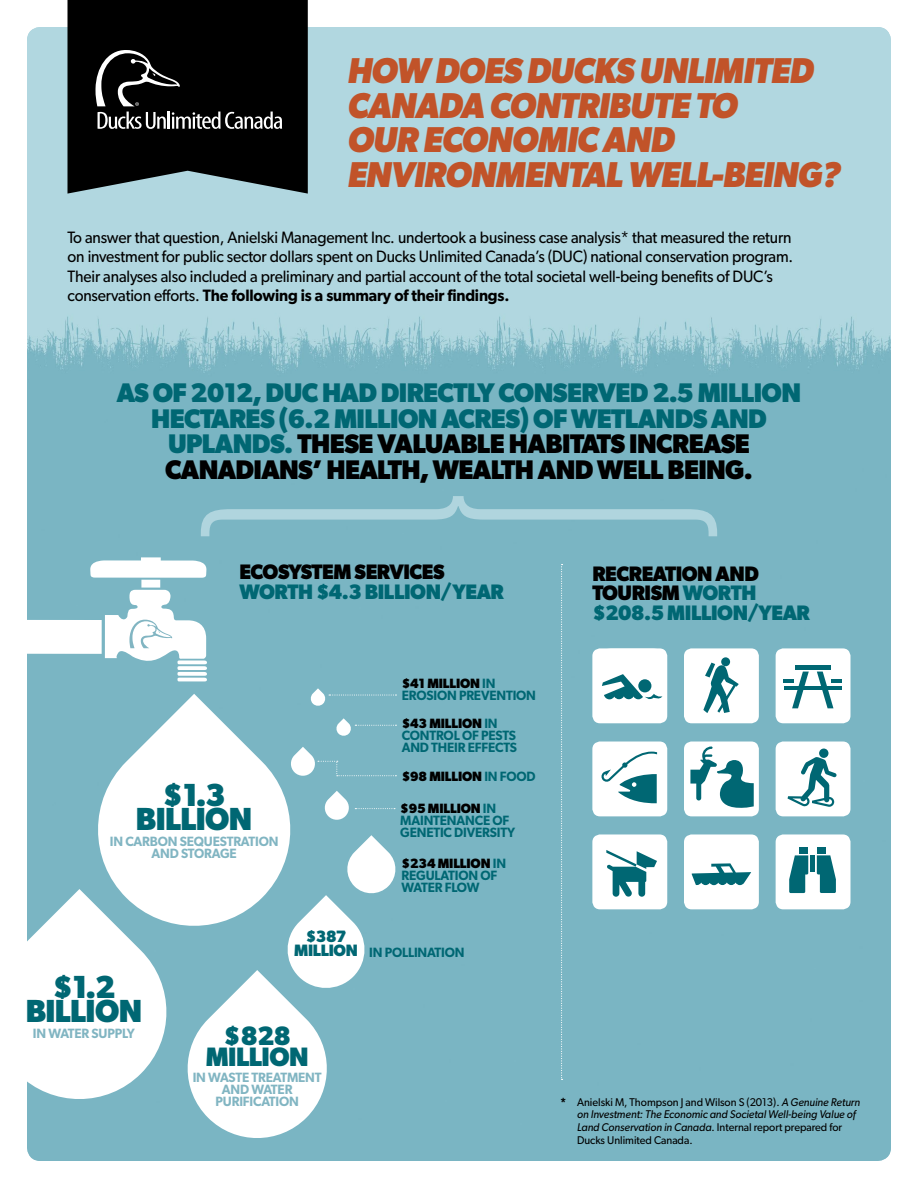
<style>
.page{position:relative;width:918px;height:1188px;background:#fff}
.page>*{position:absolute;margin:0;border:0;box-sizing:border-box;transform-origin:0 0}
.t1{font:italic 700 36px/34.5px "Gibson";letter-spacing:-.025em;color:#c15329;scale:.96 1}
.t2{font:700 32.1px/24px "Gibson";letter-spacing:-.02em;color:#006773;text-align:center;scale:.96 1}
.t3{font:700 27px/25.5px "Gibson";letter-spacing:-.025em;color:#006773;text-align:center;scale:.96 1}
.t4{font:700 26.7px/21.3px "Gibson";letter-spacing:-.02em;color:#006773;text-align:center;scale:.96 1}
.t5{font:700 21px/19.5px "Gibson";letter-spacing:-.02em;color:#006773;scale:.96 1}
.t6{font:700 21px "Gibson";letter-spacing:-.02em;color:#000;scale:.96 1}
.t7{font:16.5px/19.5px "Gibson";letter-spacing:-.01em;color:#000;scale:.94 1}
.t8{font:700 16.5px/14.7px "Gibson";letter-spacing:-.02em;color:#006773;text-align:center;scale:.96 1}
.t9{font:600 13.5px/12px "Gibson";letter-spacing:-.01em;color:#006773;scale:.96 1}
.t10{font:600 13.5px/12px "Gibson";letter-spacing:-.01em;color:#81b5c2;text-align:center;scale:.96 1}
.t11{font:700 13.5px "Gibson";letter-spacing:-.01em;color:#000;scale:.96 1}
.t12{font:italic 11.25px/12.8px "Gibson";color:#000;scale:.96 1}
.s1{font-weight:600}
.s2{color:#000}
.s3{font-weight:700;color:#000}
.s4{font-weight:600;color:#006773}
.s5{font-weight:700;font-style:normal}
.s6{font-style:normal}
</style>
<div class="page">
<img style="left:27px;top:27px;width:864px;height:1134px">
<div style="left:592px;top:648px;width:75px;height:75px;background:#fff;border-radius:8px"></div>
<svg style="left:597px;top:648px;width:70px;height:52px"></svg>
<div style="left:684px;top:648px;width:75px;height:75px;background:#fff;border-radius:8px"></div>
<svg style="left:686px;top:650px;width:53px;height:63px"></svg>
<div style="left:776px;top:648px;width:75px;height:75px;background:#fff;border-radius:8px"></div>
<svg style="left:777px;top:650px;width:65px;height:59px"></svg>
<div style="left:776px;top:834px;width:75px;height:75px;background:#fff;border-radius:8px"></div>
<svg style="left:777px;top:836px;width:59px;height:58px"></svg>
<div style="left:810px;top:855px;width:5px;height:17px;background:#006773"></div>
<div style="left:817px;top:847px;width:9px;height:6px;background:#006773"></div>
<div style="left:592px;top:742px;width:75px;height:74px;background:#fff;border-radius:8px"></div>
<svg style="left:594px;top:743px;width:64px;height:61px"></svg>
<div style="left:684px;top:742px;width:75px;height:74px;background:#fff;border-radius:8px"></div>
<svg style="left:690px;top:743px;width:67px;height:65px"></svg>
<div style="left:776px;top:742px;width:75px;height:74px;background:#fff;border-radius:8px"></div>
<svg style="left:787px;top:743px;width:62px;height:64px"></svg>
<div style="left:592px;top:834px;width:75px;height:75px;background:#fff;border-radius:8px"></div>
<svg style="left:606px;top:837px;width:60px;height:70px"></svg>
<div style="left:684px;top:834px;width:75px;height:75px;background:#fff;border-radius:8px"></div>
<svg style="left:686px;top:836px;width:65px;height:50px"></svg>
<svg style="left:88px;top:557px;width:119px;height:21px"></svg>
<div style="left:141px;top:580px;width:19px;height:8px;background:#fff"></div>
<div style="left:1px;top:620px;width:101px;height:34px;background:#fff"></div>
<svg style="left:89px;top:694px;width:211px;height:241px"></svg>
<svg style="left:27px;top:889px;width:148px;height:219px"></svg>
<svg style="left:181px;top:835px;width:217px;height:310px"></svg>
<svg style="left:310px;top:688px;width:86px;height:18px;background:#8abeca"></svg>
<svg style="left:336px;top:718px;width:60px;height:18px"></svg>
<svg style="left:324px;top:791px;width:71px;height:30px"></svg>
<svg style="left:105px;top:590px;width:102px;height:91px"></svg>
<svg style="left:561px;top:564px;width:2px;height:516px"></svg>
<svg style="left:68px;top:0;width:240px;height:194px;background:#0f1213"></svg>
<svg style="left:97px;top:112px;width:185px;height:35px"></svg>
<svg style="left:96px;top:50px;width:84px;height:56px;background:#303030"></svg>
<svg style="left:201px;top:496px;width:516px;height:40px;background:#88bdca"></svg>
<svg style="left:290px;top:747px;width:106px;height:30px;background:#8fc1cc"></svg>
<div style="left:91px;top:131px;width:173px;height:28px;background:#000"></div>
<h1 class="t1" style="left:347px;top:53px;width:516px">HOW DOES DUCKS UNLIMITED<br>CANADA CONTRIBUTE TO<br>OUR ECONOMIC AND<br>ENVIRONMENTAL WELL-BEING?</h1>
<p class="t7" style="left:68px;top:227px;width:774px">To answer that question, Anielski Management Inc. undertook a business case analysis* that measured the return on investment for public sector dollars spent on Ducks Unlimited Canada’s (DUC) national conservation program.<br>Their analyses also included a preliminary and partial account of the total societal well-being benefits of DUC’s conservation efforts. <span class="s1">THE FOLLOWING IS A SUMMARY OF THEIR FINDINGS.</span></p>
<h3 class="t3" style="left:117px;top:380px;width:714px">AS OF 2012, DUC HAD DIRECTLY CONSERVED 2.5 MILLION HECTARES (6.2 MILLION ACRES) OF WETLANDS AND UPLANDS. <span class="s2">THESE VALUABLE HABITATS INCREASE CANADIANS’ HEALTH, WEALTH AND WELL BEING.</span></h3>
<p class="t6" style="left:239px;top:560px;width:215px">ECOSYSTEM SERVICES</p>
<p class="t5" style="left:239px;top:581px;width:277px">WORTH $4.3 BILLION/YEAR</p>
<p class="t9" style="left:402px;top:677px;width:141px"><span class="s3">$41 MILLION</span> IN<br>EROSION PREVENTION</p>
<h2 class="t2" style="left:136px;top:782px;width:123px">$1.3<br>BILLION</h2>
<p class="t10" style="left:110px;top:835px;width:177px">IN CARBON SEQUESTRATION<br>AND STORAGE</p>
<p class="t9" style="left:402px;top:717px;width:122px"><span class="s3">$43 MILLION</span> IN<br>CONTROL OF PESTS<br>AND THEIR EFFECTS</p>
<p class="t11" style="left:402px;top:768px;width:141px">$98 MILLION <span class="s4">IN FOOD</span></p>
<p class="t9" style="left:400px;top:802px;width:121px"><span class="s3">$95 MILLION</span> IN<br>MAINTENANCE OF<br>GENETIC DIVERSITY</p>
<p class="t9" style="left:402px;top:857px;width:110px"><span class="s3">$234 MILLION</span> IN<br>REGULATION OF<br>WATER FLOW</p>
<p class="t8" style="left:294px;top:928px;width:68px">$387<br>MILLION</p>
<h2 class="t2" style="left:26px;top:974px;width:123px">$1.2<br>BILLION</h2>
<p class="t10" style="left:33px;top:1027px;width:108px">IN WATER SUPPLY</p>
<h3 class="t4" style="left:206px;top:1024px;width:109px">$828<br>MILLION</h3>
<p class="t10" style="left:193px;top:1071px;width:136px">IN WASTE TREATMENT<br>AND WATER<br>PURIFICATION</p>
<p class="t9" style="left:369px;top:946px;width:101px">IN POLLINATION</p>
<p class="t5" style="left:592px;top:563px;width:228px"><span class="s2">RECREATION AND<br>TOURISM</span> WORTH $208.5 MILLION/YEAR</p>
<p class="t12" style="left:577px;top:1095px;width:296px;text-indent:-17px"><span class="s5">*</span> <span class="s6">Anielski M, Thompson J and Wilson S (2013).</span> A Genuine Return on Investment: The Economic and Societal Well-being Value of Land Conservation in Canada<span class="s6">. Internal report prepared for Ducks Unlimited Canada.</span></p>
</div>
